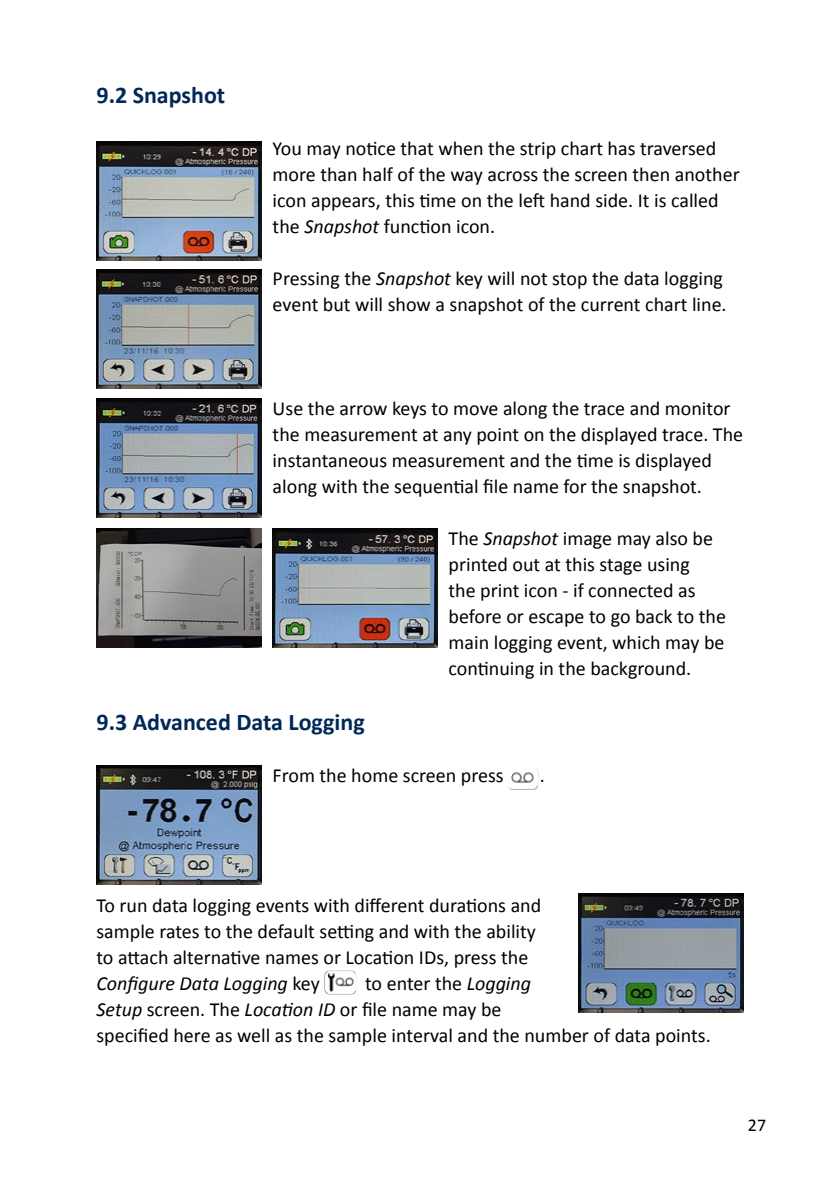
<style>
.page{position:relative;width:840px;height:1191px;background:#fff}
.page>*{position:absolute;margin:0;border:0;box-sizing:border-box;transform-origin:0 0}
.t1{font:700 24px "Calibri";color:#002856}
.t2{font:20px/26px "Calibri";color:#000}
.t3{font:18px "Calibri";color:#000}
.s1{font-style:italic}
</style>
<div class="page">
<img style="left:324px;top:970px;width:32px;height:24px">
<img style="left:96px;top:142px;width:165px;height:119px">
<img style="left:96px;top:269px;width:165px;height:119px">
<img style="left:96px;top:398px;width:165px;height:119px">
<img style="left:96px;top:529px;width:165px;height:119px">
<img style="left:272px;top:529px;width:165px;height:119px">
<img style="left:96px;top:765px;width:165px;height:119px">
<img style="left:578px;top:893px;width:165px;height:119px">
<img style="left:508px;top:768px;width:30px;height:21px">
<p class="t1" style="left:96px;top:80px;width:130px">9.2 Snapshot</p>
<p class="t2" style="left:272px;top:135px;width:468px">You may notice that when the strip chart has traversed more than half of the way across the screen then another icon appears, this time on the left hand side. It is called the <span class="s1">Snapshot</span> function icon.</p>
<p class="t2" style="left:272px;top:265px;width:455px">Pressing the <span class="s1">Snapshot</span> key will not stop the data logging event but will show a snapshot of the current chart line.</p>
<p class="t2" style="left:272px;top:395px;width:472px">Use the arrow keys to move along the trace and monitor the measurement at any point on the displayed trace. The instantaneous measurement and the time is displayed along with the sequential file name for the snapshot.</p>
<p class="t2" style="left:448px;top:525px;width:279px">The <span class="s1">Snapshot</span> image may also be printed out at this stage using<br>the print icon - if connected as before or escape to go back to the main logging event, which may be continuing in the background.</p>
<p class="t1" style="left:96px;top:707px;width:270px">9.3 Advanced Data Logging</p>
<p class="t2" style="left:272px;top:762px;width:232px">From the home screen press</p>
<p class="t2" style="left:539px;top:762px;width:7px">.</p>
<p class="t2" style="left:96px;top:892px;width:446px">To run data logging events with different durations and sample rates to the default setting and with the ability to attach alternative names or Location IDs, press the <span class="s1">Configure Data Logging</span> key</p>
<p class="t2" style="left:96px;top:970px;width:615px;text-indent:268px">to enter the <span class="s1">Logging<br>Setup</span> screen. The <span class="s1">Location ID</span> or file name may be<br>specified here as well as the sample interval and the number of data points.</p>
<p class="t3" style="left:747px;top:1113px;width:20px">27</p>
</div>
